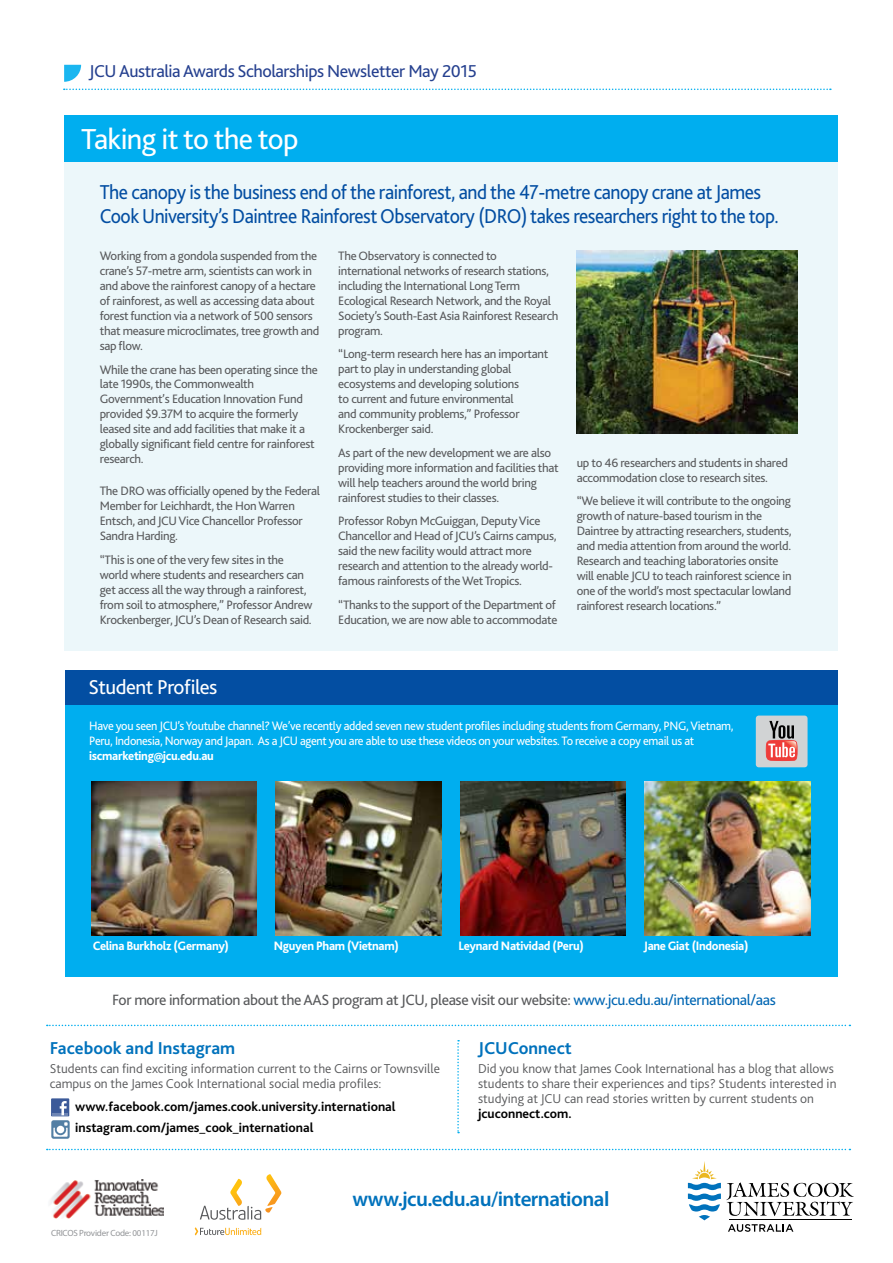
<style>
.page{position:relative;width:893px;height:1263px;background:#fff}
.page>*{position:absolute;margin:0;border:0;box-sizing:border-box;transform-origin:0 0}
.t1{font:30.15px "Bliss 2";letter-spacing:-.025em;color:#fff}
.t2{font:21px/24px "Bliss 2";letter-spacing:-.025em;color:#034ea2;scale:.93 1}
.t3{font:600 21px "Myriad Pro";letter-spacing:-.025em;color:#0072bc}
.t4{font:21px "Bliss 2";letter-spacing:-.025em;color:#fff}
.t5{font:18px "Bliss 2";letter-spacing:-.025em;color:#25408f}
.t6{font:700 18px "Bliss 2";color:#0072bc}
.t7{font:15.6px "Bliss 2";letter-spacing:-.025em;color:#58595b}
.t8{font:300 13.5px/15px "Bliss 2";color:#58595b}
.t9{font:700 13.5px/20.4px "Bliss 2";color:#000}
.t10{font:12.75px/15px "Bliss 2";letter-spacing:-.025em;color:#58595b}
.t11{font:12.75px/15px "Bliss 2";letter-spacing:-.025em;color:#fff;scale:.96 1}
.t12{font:800 12.75px "Bliss 2";letter-spacing:-.025em;color:#fff;scale:.96 1}
.t13{font:9px "Myriad Pro";letter-spacing:-.025em;color:#939598}
.s1{color:#0066b3}
</style>
<div class="page">
<div style="left:64px;top:162px;width:774px;height:489px;background:#ecf7fa"></div>
<div style="left:64px;top:115px;width:774px;height:47px;background:#00aeef"></div>
<img style="left:577px;top:250px;width:220px;height:183px">
<svg style="left:64px;top:65px;width:17px;height:17px"></svg>
<svg style="left:64px;top:89px;width:767px;height:1px"></svg>
<img style="left:50px;top:1179px;width:113px;height:39px">
<svg style="left:688px;top:1161px;width:166px;height:71px"></svg>
<svg style="left:200px;top:1174px;width:82px;height:46px"></svg>
<svg style="left:195px;top:1227px;width:66px;height:8px"></svg>
<svg style="left:47px;top:1149px;width:803px;height:1px"></svg>
<svg style="left:47px;top:1025px;width:803px;height:1px"></svg>
<svg style="left:457px;top:1040px;width:2px;height:93px"></svg>
<div style="left:51px;top:1098px;width:18px;height:18px;background:#3c5a99"></div>
<svg style="left:51px;top:1101px;width:19px;height:38px"></svg>
<div style="left:65px;top:704px;width:773px;height:273px;background:#00aeef"></div>
<div style="left:65px;top:670px;width:773px;height:34px;background:#034ea2"></div>
<div style="left:756px;top:715px;width:51px;height:52px;background:#d1d3d4;border-radius:3px"></div>
<svg style="left:766px;top:721px;width:32px;height:40px"></svg>
<img style="left:91px;top:781px;width:166px;height:154px">
<img style="left:276px;top:781px;width:165px;height:154px">
<img style="left:460px;top:781px;width:166px;height:154px">
<img style="left:645px;top:781px;width:165px;height:154px">
<h3 class="t5" style="left:89px;top:60px;width:389px">JCU Australia Awards Scholarships Newsletter May 2015</h3>
<h1 class="t1" style="left:81px;top:120px;width:219px">Taking it to the top</h1>
<h2 class="t2" style="left:100px;top:180px;width:732px">The canopy is the business end of the rainforest, and the 47-metre canopy crane at James<br>Cook University’s Daintree Rainforest Observatory (DRO) takes researchers right to the top.</h2>
<p class="t10" style="left:100px;top:248px;width:221px">Working from a gondola suspended from the crane’s 57-metre arm, scientists can work in and above the rainforest canopy of a hectare of rainforest, as well as accessing data about forest function via a network of 500 sensors that measure microclimates, tree growth and sap flow.</p>
<p class="t10" style="left:100px;top:362px;width:220px">While the crane has been operating since the late 1990s, the Commonwealth Government’s Education Innovation Fund provided $9.37M to acquire the formerly leased site and add facilities that make it a globally significant field centre for rainforest research.</p>
<p class="t10" style="left:100px;top:484px;width:222px">The DRO was officially opened by the Federal Member for Leichhardt, the Hon Warren Entsch, and JCU Vice Chancellor Professor Sandra Harding.</p>
<p class="t10" style="left:100px;top:552px;width:214px">“This is one of the very few sites in the world where students and researchers can get access all the way through a rainforest, from soil to atmosphere,” Professor Andrew Krockenberger, JCU’s Dean of Research said.</p>
<p class="t10" style="left:338px;top:248px;width:222px">The Observatory is connected to international networks of research stations, including the International Long Term Ecological Research Network, and the Royal Society’s South-East Asia Rainforest Research program.</p>
<p class="t10" style="left:338px;top:347px;width:212px">“Long-term research here has an important part to play in understanding global ecosystems and developing solutions<br>to current and future environmental<br>and community problems,” Professor Krockenberger said.</p>
<p class="t10" style="left:338px;top:445px;width:222px">As part of the new development we are also providing more information and facilities that will help teachers around the world bring rainforest studies to their classes.</p>
<p class="t10" style="left:338px;top:513px;width:220px">Professor Robyn McGuiggan, Deputy Vice Chancellor and Head of JCU’s Cairns campus, said the new facility would attract more research and attention to the already world&shy;famous rainforests of the Wet Tropics.</p>
<p class="t10" style="left:338px;top:597px;width:221px">“Thanks to the support of the Department of<br>Education, we are now able to accommodate</p>
<p class="t10" style="left:577px;top:455px;width:213px">up to 46 researchers and students in shared accommodation close to research sites.</p>
<p class="t10" style="left:577px;top:493px;width:217px">“We believe it will contribute to the ongoing growth of nature-based tourism in the Daintree by attracting researchers, students, and media attention from around the world.<br>Research and teaching laboratories onsite will enable JCU to teach rainforest science in one of the world’s most spectacular lowland rainforest research locations.”</p>
<h2 class="t4" style="left:88px;top:674px;width:131px">Student Profiles</h2>
<p class="t11" style="left:89px;top:718px;width:673px">Have you seen JCU’s Youtube channel? We’ve recently added seven new student profiles including students from Germany, PNG, Vietnam,<br>Peru, Indonesia, Norway and Japan. As a JCU agent you are able to use these videos on your websites. To receive a copy email us at</p>
<p class="t12" style="left:89px;top:748px;width:131px">iscmarketing@jcu.edu.au</p>
<p class="t12" style="left:93px;top:937px;width:144px">Celina Burkholz (Germany)</p>
<p class="t12" style="left:274px;top:937px;width:132px">Nguyen Pham (Vietnam)</p>
<p class="t12" style="left:458px;top:937px;width:132px">Leynard Natividad (Peru)</p>
<p class="t12" style="left:644px;top:937px;width:111px">Jane Giat (Indonesia)</p>
<p class="t7" style="left:112px;top:990px;width:665px">For more information about the AAS program at JCU, please visit our website: <span class="s1">www.jcu.edu.au/international/aas</span></p>
<h3 class="t6" style="left:50px;top:1036px;width:187px">Facebook and Instagram</h3>
<p class="t8" style="left:50px;top:1061px;width:392px">Students can find exciting information current to the Cairns or Townsville campus on the James Cook International social media profiles:</p>
<p class="t9" style="left:75px;top:1097px;width:322px">www.facebook.com/james.cook.university.international instagram.com/james_cook_international</p>
<h3 class="t6" style="left:478px;top:1036px;width:95px">JCUConnect</h3>
<p class="t8" style="left:478px;top:1061px;width:360px">Did you know that James Cook International has a blog that allows students to share their experiences and tips? Students interested in studying at JCU can read stories written by current students on</p>
<p class="t9" style="left:478px;top:1103px;width:95px">jcuconnect.com.</p>
<p class="t13" style="left:51px;top:1227px;width:108px">CRICOS Provider Code: 00117J</p>
<h2 class="t3" style="left:352px;top:1186px;width:259px">www.jcu.edu.au/international</h2>
</div>
